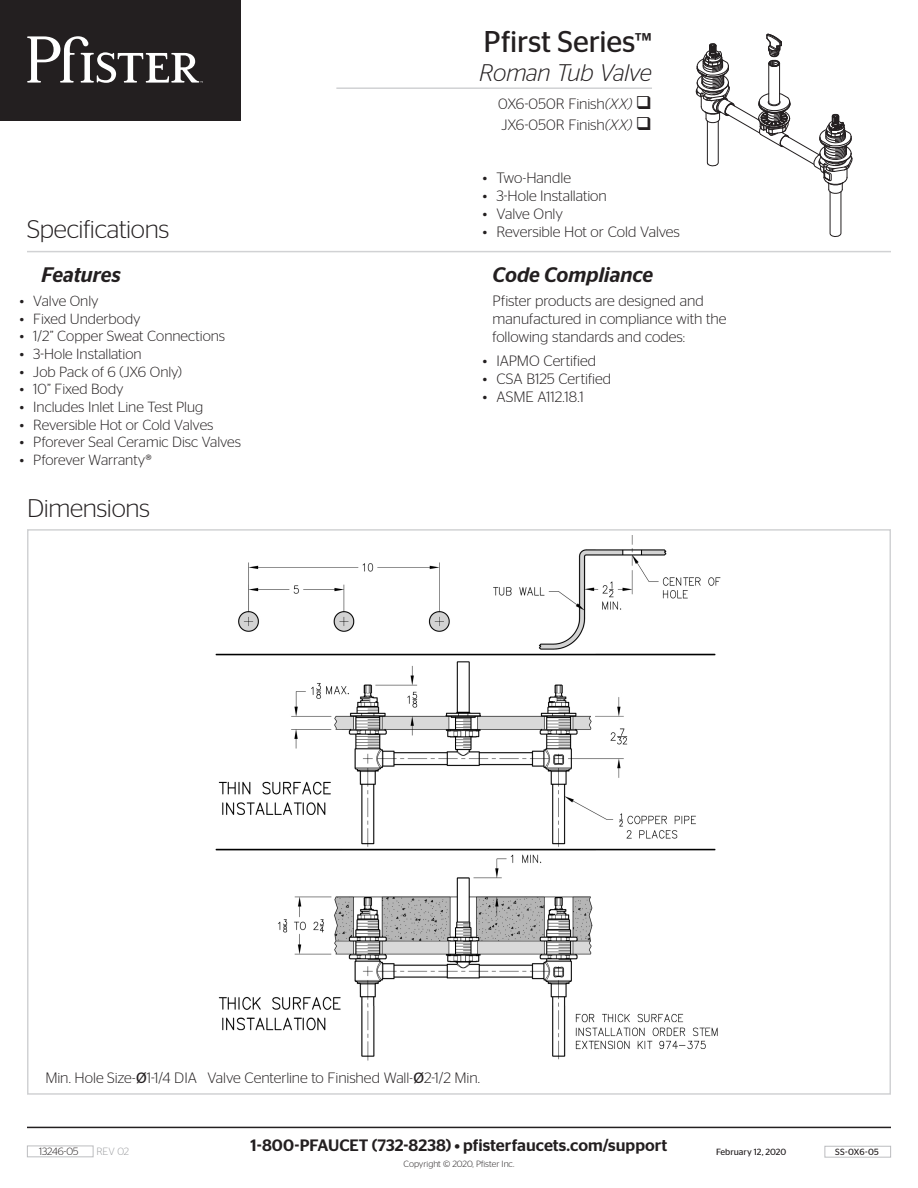
<style>
.page{position:relative;width:918px;height:1188px;background:#fff}
.page>*{position:absolute;margin:0;border:0;box-sizing:border-box;transform-origin:0 0}
.t1{font:30px "Stag Sans";letter-spacing:-.005em;color:#231f20}
.t2{font:300 25.5px "Stag Sans";letter-spacing:-.015em;color:#231f20}
.t3{font:italic 300 24px "Stag Sans";letter-spacing:-.015em;color:#231f20}
.t4{font:italic 500 21px "Stag Sans";color:#231f20}
.t5{font:500 16.5px "Stag Sans";letter-spacing:.005em;color:#231f20}
.t6{font:300 15px/18px "Stag Sans";letter-spacing:-.005em;color:#231f20}
.t7{font:300 14.7px "Stag Sans";letter-spacing:-.005em;color:#231f20}
.t8{font:300 10.5px "Stag Sans";color:#231f20}
.t9{font:300 10.5px "Stag Sans";color:#9d9fa2}
.t10{font:300 9px "Stag Sans";color:#231f20}
.t11{font:9px "Stag Sans";color:#231f20}
.s1{font-size:27px}
.s2{font-style:italic}
.s3{font-weight:400}
</style>
<div class="page">
<div style="left:0;top:0;width:241px;height:121px;background:#231f20"></div>
<svg style="left:27px;top:36px;width:176px;height:47px"></svg>
<hr style="left:27px;top:1127px;width:864px;height:1px;background:#231f20">
<img style="left:215px;top:535px;width:506px;height:526px">
<svg style="left:696px;top:33px;width:157px;height:204px"></svg>
<div style="left:27px;top:1146px;width:66px;height:11px;border:1px solid #bcbdc0"></div>
<div style="left:825px;top:1146px;width:66px;height:12px;border:1px solid #bcbdc0"></div>
<hr style="left:27px;top:251px;width:864px;height:1px;background:#d1d2d4">
<hr style="left:336px;top:87px;width:316px;height:2px;background:#d1d2d4">
<p class="t1" style="left:484px;top:25px;width:170px">Pfirst Series<span class="s1">™</span></p>
<p class="t3" style="left:479px;top:59px;width:174px">Roman Tub Valve</p>
<p class="t6" style="left:498px;top:94px;width:155px">0X6-050R Finish<span class="s2">(XX)</span> ❑</p>
<p class="t6" style="left:501px;top:116px;width:152px">JX6-050R Finish<span class="s2">(XX)</span> ❑</p>
<p class="t6" style="left:483px;top:169px;width:90px">• Two-Handle</p>
<p class="t6" style="left:483px;top:187px;width:125px">• 3-Hole Installation</p>
<p class="t6" style="left:483px;top:205px;width:82px">• Valve Only</p>
<p class="t6" style="left:483px;top:223px;width:199px">• Reversible Hot or Cold Valves</p>
<p class="t2" style="left:27px;top:215px;width:144px">Specifications</p>
<p class="t4" style="left:42px;top:262px;width:81px">Features</p>
<p class="t4" style="left:493px;top:262px;width:162px">Code Compliance</p>
<p class="t7" style="left:20px;top:293px;width:80px">• Valve Only</p>
<p class="t7" style="left:20px;top:310px;width:122px">• Fixed Underbody</p>
<p class="t7" style="left:20px;top:328px;width:207px">• 1/2” Copper Sweat Connections</p>
<p class="t7" style="left:20px;top:346px;width:123px">• 3-Hole Installation</p>
<p class="t7" style="left:20px;top:363px;width:164px">• Job Pack of 6 (JX6 Only)</p>
<p class="t7" style="left:20px;top:381px;width:105px">• 10” Fixed Body</p>
<p class="t7" style="left:20px;top:399px;width:185px">• Includes Inlet Line Test Plug</p>
<p class="t7" style="left:20px;top:416px;width:195px">• Reversible Hot or Cold Valves</p>
<p class="t7" style="left:20px;top:434px;width:223px">• Pforever Seal Ceramic Disc Valves</p>
<p class="t7" style="left:20px;top:452px;width:134px">• Pforever Warranty®</p>
<p class="t2" style="left:27px;top:494px;width:125px">Dimensions</p>
<p class="t6" style="left:493px;top:292px;width:235px">Pfister products are designed and manufactured in compliance with the following standards and codes:</p>
<p class="t6" style="left:483px;top:352px;width:115px">• IAPMO Certified</p>
<p class="t6" style="left:483px;top:370px;width:130px">• CSA B125 Certified</p>
<p class="t6" style="left:483px;top:388px;width:102px">• ASME A112.18.1</p>
<p class="t6" style="left:45px;top:1069px;width:436px">Min. Hole Size-<span class="s3">Ø</span>1-1/4 DIA Valve Centerline to Finished Wall-<span class="s3">Ø</span>2-1/2 Min.</p>
<p class="t5" style="left:251px;top:1136px;width:418px">1-800-PFAUCET (732-8238) • pfisterfaucets.com/support</p>
<p class="t8" style="left:39px;top:1146px;width:41px">13246-05</p>
<p class="t11" style="left:716px;top:1147px;width:72px">February 12, 2020</p>
<p class="t10" style="left:404px;top:1159px;width:112px">Copyright © 2020, Pfister Inc.</p>
<p class="t9" style="left:96px;top:1146px;width:34px">REV 02</p>
<p class="t11" style="left:835px;top:1147px;width:45px">SS-0X6-05</p>
</div>
